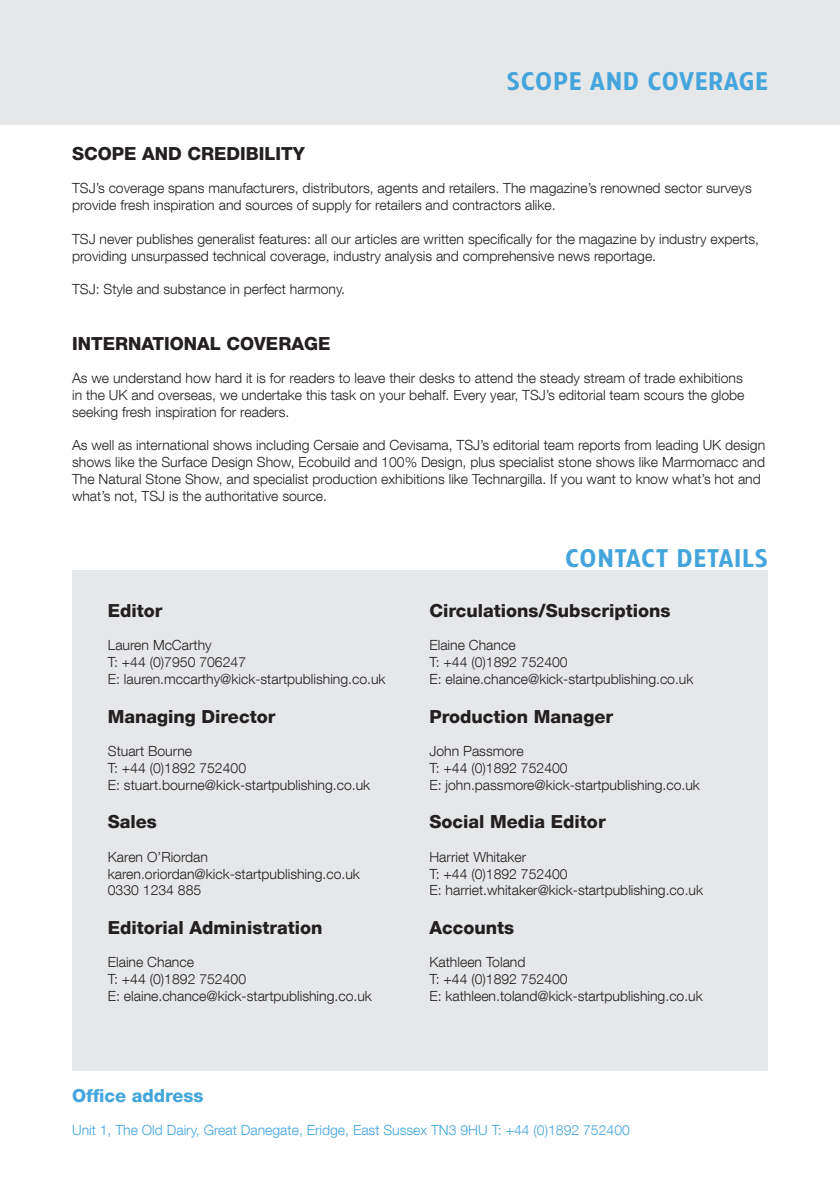
<style>
.page{position:relative;width:840px;height:1191px;background:#fff}
.page>*{position:absolute;margin:0;border:0;box-sizing:border-box;transform-origin:0 0}
.t1{font:600 24px "TF Forever";letter-spacing:.05em;color:#44a5dc}
.t2{font:800 18px "Helvetica Neue LT Com";color:#231f20}
.t3{font:800 18px "Helvetica Neue LT Com";color:#44a5dc}
.t4{font:300 14px/16.8px "Helvetica Neue LT Com";color:#231f20}
.t5{font:300 14px "Helvetica Neue LT Com";color:#44a5dc}
</style>
<div class="page">
<div style="left:0;top:0;width:839px;height:125px;background:#e6e7e9"></div>
<div style="left:72px;top:570px;width:695px;height:500px;background:#e6e7e9"></div>
<h1 class="t1" style="left:506px;top:67px;width:262px">SCOPE AND COVERAGE</h1>
<p class="t2" style="left:72px;top:143px;width:234px">SCOPE AND CREDIBILITY</p>
<p class="t4" style="left:72px;top:180px;width:680px">TSJ’s coverage spans manufacturers, distributors, agents and retailers. The magazine’s renowned sector surveys provide fresh inspiration and sources of supply for retailers and contractors alike.</p>
<p class="t4" style="left:72px;top:230px;width:688px">TSJ never publishes generalist features: all our articles are written specifically for the magazine by industry experts, providing unsurpassed technical coverage, industry analysis and comprehensive news reportage.</p>
<p class="t4" style="left:72px;top:281px;width:274px">TSJ: Style and substance in perfect harmony.</p>
<p class="t2" style="left:72px;top:332px;width:260px">INTERNATIONAL COVERAGE</p>
<p class="t4" style="left:72px;top:369px;width:673px;text-align:justify">As we understand how hard it is for readers to leave their desks to attend the steady stream of trade exhibitions in the UK and overseas, we undertake this task on your behalf. Every year, TSJ’s editorial team scours the globe seeking fresh inspiration for readers.</p>
<p class="t4" style="left:72px;top:437px;width:694px">As well as international shows including Cersaie and Cevisama, TSJ’s editorial team reports from leading UK design shows like the Surface Design Show, Ecobuild and 100% Design, plus specialist stone shows like Marmomacc and The Natural Stone Show, and specialist production exhibitions like Technargilla. If you want to know what’s hot and what’s not, TSJ is the authoritative source.</p>
<p class="t2" style="left:108px;top:600px;width:56px">Editor</p>
<p class="t4" style="left:108px;top:637px;width:279px">Lauren McCarthy<br>T: +44 (0)7950 706247<br>E: lauren.mccarthy@kick-startpublishing.co.uk</p>
<p class="t2" style="left:108px;top:705px;width:169px">Managing Director</p>
<p class="t4" style="left:108px;top:742px;width:264px">Stuart Bourne<br>T: +44 (0)1892 752400<br>E: stuart.bourne@kick-startpublishing.co.uk</p>
<p class="t2" style="left:108px;top:811px;width:51px">Sales</p>
<p class="t4" style="left:108px;top:848px;width:253px">Karen O’Riordan karen.oriordan@kick-startpublishing.co.uk<br>0330 1234 885</p>
<p class="t2" style="left:108px;top:916px;width:216px">Editorial Administration</p>
<p class="t4" style="left:108px;top:953px;width:265px">Elaine Chance<br>T: +44 (0)1892 752400<br>E: elaine.chance@kick-startpublishing.co.uk</p>
<h1 class="t1" style="left:565px;top:543px;width:204px">CONTACT DETAILS</h1>
<p class="t2" style="left:429px;top:600px;width:242px">Circulations/Subscriptions</p>
<p class="t4" style="left:429px;top:637px;width:265px">Elaine Chance<br>T: +44 (0)1892 752400<br>E: elaine.chance@kick-startpublishing.co.uk</p>
<p class="t2" style="left:429px;top:705px;width:185px">Production Manager</p>
<p class="t4" style="left:429px;top:742px;width:272px">John Passmore<br>T: +44 (0)1892 752400<br>E: john.passmore@kick-startpublishing.co.uk</p>
<p class="t2" style="left:429px;top:811px;width:178px">Social Media Editor</p>
<p class="t4" style="left:429px;top:848px;width:275px">Harriet Whitaker<br>T: +44 (0)1892 752400<br>E: harriet.whitaker@kick-startpublishing.co.uk</p>
<p class="t2" style="left:429px;top:916px;width:86px">Accounts</p>
<p class="t4" style="left:429px;top:953px;width:275px">Kathleen Toland<br>T: +44 (0)1892 752400<br>E: kathleen.toland@kick-startpublishing.co.uk</p>
<p class="t3" style="left:72px;top:1084px;width:133px">Office address</p>
<p class="t5" style="left:72px;top:1121px;width:559px">Unit 1, The Old Dairy, Great Danegate, Eridge, East Sussex TN3 9HU T: +44 (0)1892 752400</p>
</div>
